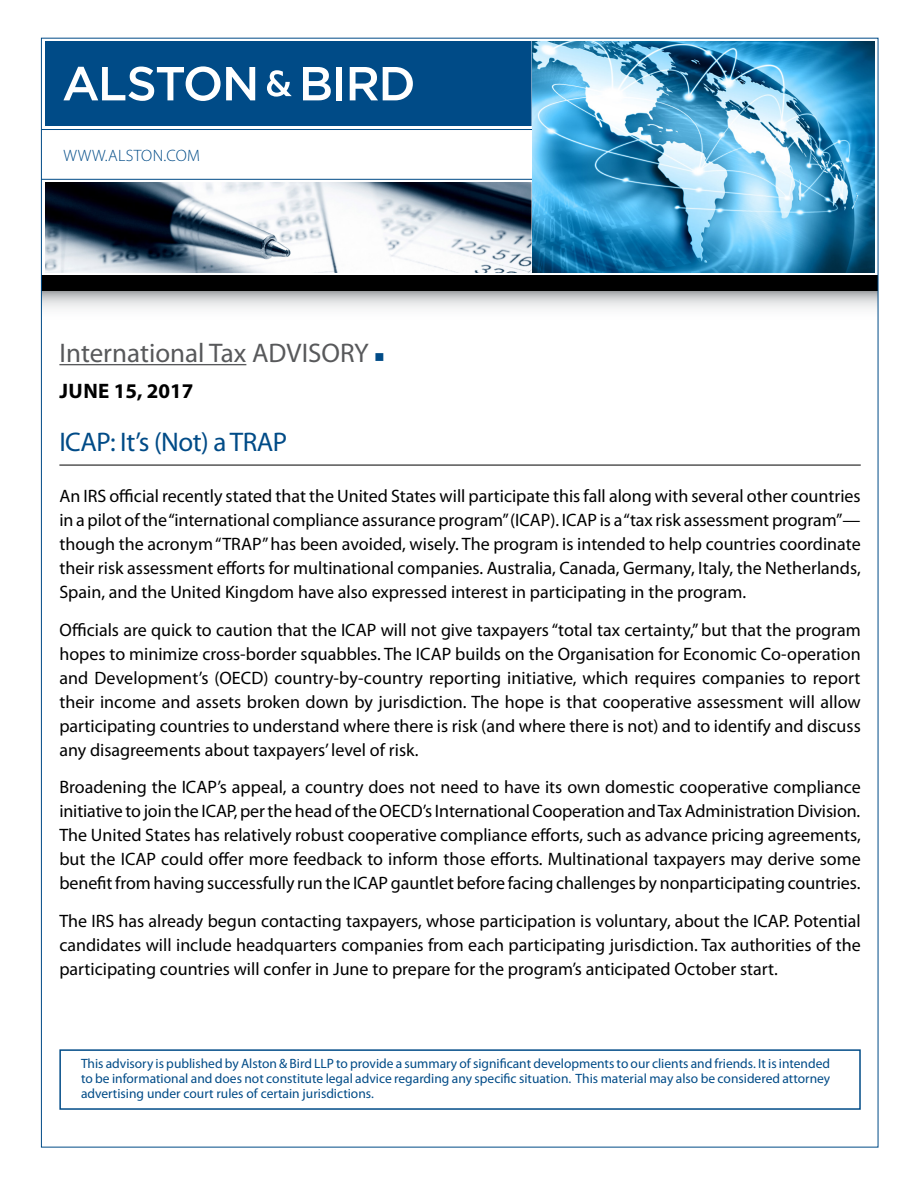
<style>
.page{position:relative;width:918px;height:1188px;background:#fff}
.page>*{position:absolute;margin:0;border:0;box-sizing:border-box;transform-origin:0 0}
.t1{font:27px "Myriad Pro";color:#58595b}
.t2{font:27px "Myriad Pro";letter-spacing:-.02em;color:#004b87}
.t3{font:700 21px "Myriad Pro";color:#000}
.t4{font:18px/24px "Myriad Pro";color:#000;text-align:justify}
.t5{font:300 16.5px "Myriad Pro";letter-spacing:.02em;color:#004b87}
.t6{font:13.5px/15px "Myriad Pro";color:#004b87;text-align:justify}
.s1{color:#004b87}
</style>
<div class="page">
<img style="left:45px;top:183px;width:487px;height:90px">
<svg style="left:43px;top:291px;width:833px;height:18px"></svg>
<div style="left:45px;top:41px;width:488px;height:85px;background:#004b87"></div>
<hr style="left:532px;top:40px;width:3px;height:233px;background:#fff">
<hr style="left:41px;top:129px;width:491px;height:1px;background:#004b87">
<hr style="left:41px;top:179px;width:492px;height:1px;background:#004b87">
<div style="left:41px;top:275px;width:837px;height:16px;background:#000"></div>
<img style="left:533px;top:41px;width:342px;height:232px">
<svg style="left:63px;top:66px;width:192px;height:35px"></svg>
<svg style="left:267px;top:70px;width:25px;height:27px"></svg>
<svg style="left:303px;top:67px;width:28px;height:33px"></svg>
<div style="left:336px;top:67px;width:6px;height:33px;background:#fff"></div>
<svg style="left:350px;top:67px;width:63px;height:33px"></svg>
<div style="left:59px;top:1049px;width:802px;height:61px;border:2px solid #004b87"></div>
<hr style="left:59px;top:364px;width:187px;height:1px;background:#58595b">
<hr style="left:59px;top:465px;width:802px;height:1px;background:#000">
<p class="t5" style="left:64px;top:145px;width:138px">WWW.ALSTON.COM</p>
<h1 class="t1" style="left:59px;top:336px;width:327px">International Tax ADVISORY <span class="s1">■</span></h1>
<p class="t3" style="left:60px;top:377px;width:135px">JUNE 15, 2017</p>
<h1 class="t2" style="left:59px;top:425px;width:229px">ICAP: It’s (Not) a TRAP</h1>
<p class="t4" style="left:59px;top:484px;width:803px">An IRS official recently stated that the United States will participate this fall along with several other countries in a pilot of the “international compliance assurance program” (ICAP). ICAP is a “tax risk assessment program”— though the acronym “TRAP” has been avoided, wisely. The program is intended to help countries coordinate their risk assessment efforts for multinational companies. Australia, Canada, Germany, Italy, the Netherlands, Spain, and the United Kingdom have also expressed interest in participating in the program.</p>
<p class="t4" style="left:59px;top:617px;width:803px">Officials are quick to caution that the ICAP will not give taxpayers “total tax certainty,” but that the program hopes to minimize cross-border squabbles. The ICAP builds on the Organisation for Economic Co-operation and Development’s (OECD) country-by-country reporting initiative, which requires companies to report their income and assets broken down by jurisdiction. The hope is that cooperative assessment will allow participating countries to understand where there is risk (and where there is not) and to identify and discuss any disagreements about taxpayers’ level of risk.</p>
<p class="t4" style="left:59px;top:775px;width:803px">Broadening the ICAP’s appeal, a country does not need to have its own domestic cooperative compliance initiative to join the ICAP, per the head of the OECD’s International Cooperation and Tax Administration Division.<br>The United States has relatively robust cooperative compliance efforts, such as advance pricing agreements, but the ICAP could offer more feedback to inform those efforts. Multinational taxpayers may derive some benefit from having successfully run the ICAP gauntlet before facing challenges by nonparticipating countries.</p>
<p class="t4" style="left:59px;top:908px;width:803px">The IRS has already begun contacting taxpayers, whose participation is voluntary, about the ICAP. Potential candidates will include headquarters companies from each participating jurisdiction. Tax authorities of the participating countries will confer in June to prepare for the program’s anticipated October start.</p>
<p class="t6" style="left:81px;top:1055px;width:751px">This advisory is published by Alston &amp; Bird LLP to provide a summary of significant developments to our clients and friends. It is intended to be informational and does not constitute legal advice regarding any specific situation. This material may also be considered attorney advertising under court rules of certain jurisdictions.</p>
</div>
